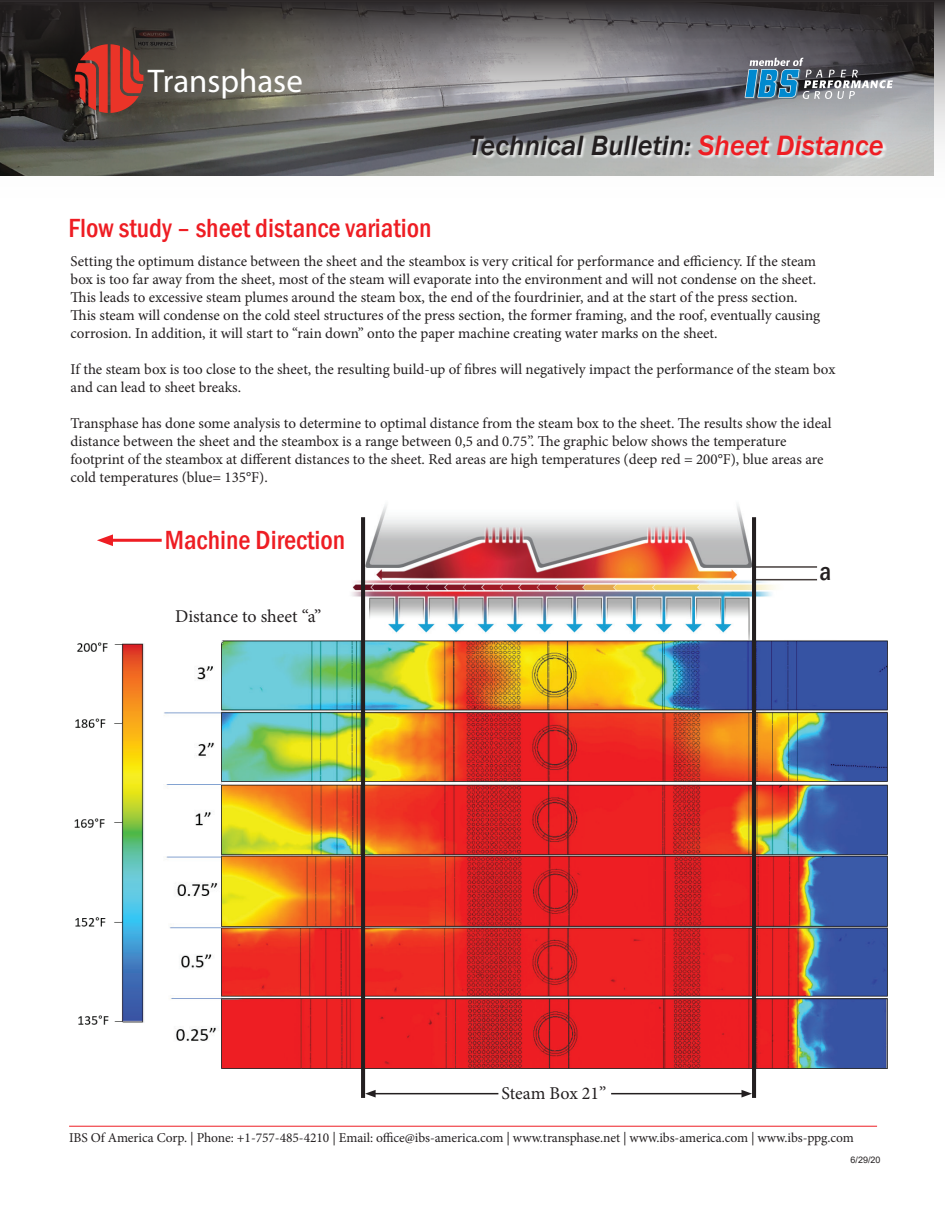
<style>
.page{position:relative;width:945px;height:1215px;background:#fff}
.page>*{position:absolute;margin:0;border:0;box-sizing:border-box;transform-origin:0 0}
.t1{font:32.85px "Myriad Pro";color:#fff}
.t2{font:italic 500 28.8px "Franklin Gothic";color:#231f20}
.t3{font:500 condensed 27px "Franklin Gothic";color:#ee1d23}
.t4{font:500 condensed 25.5px "Franklin Gothic";color:#231f20}
.t5{font:18px "Minion Pro";letter-spacing:-.005em;color:#231f20}
.t6{font:15px/18px "Minion Pro";letter-spacing:-.005em;color:#231f20}
.t7{font:13.5px "Minion Pro";letter-spacing:-.005em;color:#231f20}
.t8{font:9px "Arial";color:#231f20}
.s1{color:#ee1d23}
</style>
<div class="page">
<svg style="left:0;top:0;width:945px;height:176px;background:#696868"></svg>
<div style="left:471px;top:136px;width:416px;height:23px;background:#fff;opacity:.73"></div>
<svg style="left:75px;top:44px;width:69px;height:69px;background:#a6362d"></svg>
<svg style="left:745px;top:58px;width:148px;height:41px;background:#647988"></svg>
<hr style="left:69px;top:1126px;width:808px;height:1px;background:#ee1d23">
<img style="left:164px;top:666px;width:713px;height:403px">
<img style="left:74px;top:642px;width:70px;height:383px">
<img style="left:352px;top:504px;width:431px;height:136px">
<hr style="left:107px;top:539px;width:55px;height:3px;background:#ee1d23">
<svg style="left:97px;top:534px;width:16px;height:12px"></svg>
<hr style="left:754px;top:566px;width:63px;height:2px;background:#463e3c">
<hr style="left:754px;top:579px;width:63px;height:1px;background:#463e3c">
<hr style="left:373px;top:1093px;width:125px;height:1px;background:#231f20">
<svg style="left:365px;top:1090px;width:11px;height:8px"></svg>
<hr style="left:611px;top:1093px;width:133px;height:1px;background:#231f20">
<svg style="left:742px;top:1090px;width:10px;height:8px"></svg>
<img style="left:221px;top:640px;width:666px;height:428px">
<hr style="left:752px;top:517px;width:4px;height:581px;background:#231f20">
<hr style="left:361px;top:517px;width:4px;height:581px;background:#231f20">
<h1 class="t1" style="left:148px;top:60px;width:156px">Transphase</h1>
<h3 class="t3" style="left:69px;top:210px;width:364px">Flow study – sheet distance variation</h3>
<h2 class="t2" style="left:469px;top:127px;width:417px">Technical Bulletin: <span class="s1">Sheet Distance</span></h2>
<p class="t6" style="left:71px;top:252px;width:751px">Setting the optimum distance between the sheet and the steambox is very critical for performance and efficiency. If the steam box is too far away from the sheet, most of the steam will evaporate into the environment and will not condense on the sheet.<br>This leads to excessive steam plumes around the steam box, the end of the fourdrinier, and at the start of the press section.<br>This steam will condense on the cold steel structures of the press section, the former framing, and the roof, eventually causing corrosion. In addition, it will start to “rain down” onto the paper machine creating water marks on the sheet.</p>
<p class="t6" style="left:71px;top:360px;width:766px">If the steam box is too close to the sheet, the resulting build-up of fibres will negatively impact the performance of the steam box and can lead to sheet breaks.</p>
<p class="t6" style="left:71px;top:414px;width:763px">Transphase has done some analysis to determine to optimal distance from the steam box to the sheet. The results show the ideal distance between the sheet and the steambox is a range between 0,5 and 0.75”. The graphic below shows the temperature footprint of the steambox at different distances to the sheet. Red areas are high temperatures (deep red = 200°F), blue areas are cold temperatures (blue= 135°F).</p>
<h3 class="t3" style="left:165px;top:523px;width:182px">Machine Direction</h3>
<p class="t5" style="left:175px;top:604px;width:148px">Distance to sheet “a”</p>
<h3 class="t4" style="left:820px;top:554px;width:13px">a</h3>
<p class="t5" style="left:502px;top:1081px;width:106px">Steam Box 21”</p>
<p class="t7" style="left:69px;top:1129px;width:786px">IBS Of America Corp. | Phone: +1-757-485-4210 | Email: office@ibs-america.com | www.transphase.net | www.ibs-america.com | www.ibs-ppg.com</p>
<p class="t8" style="left:851px;top:1154px;width:32px">6/29/20</p>
</div>
